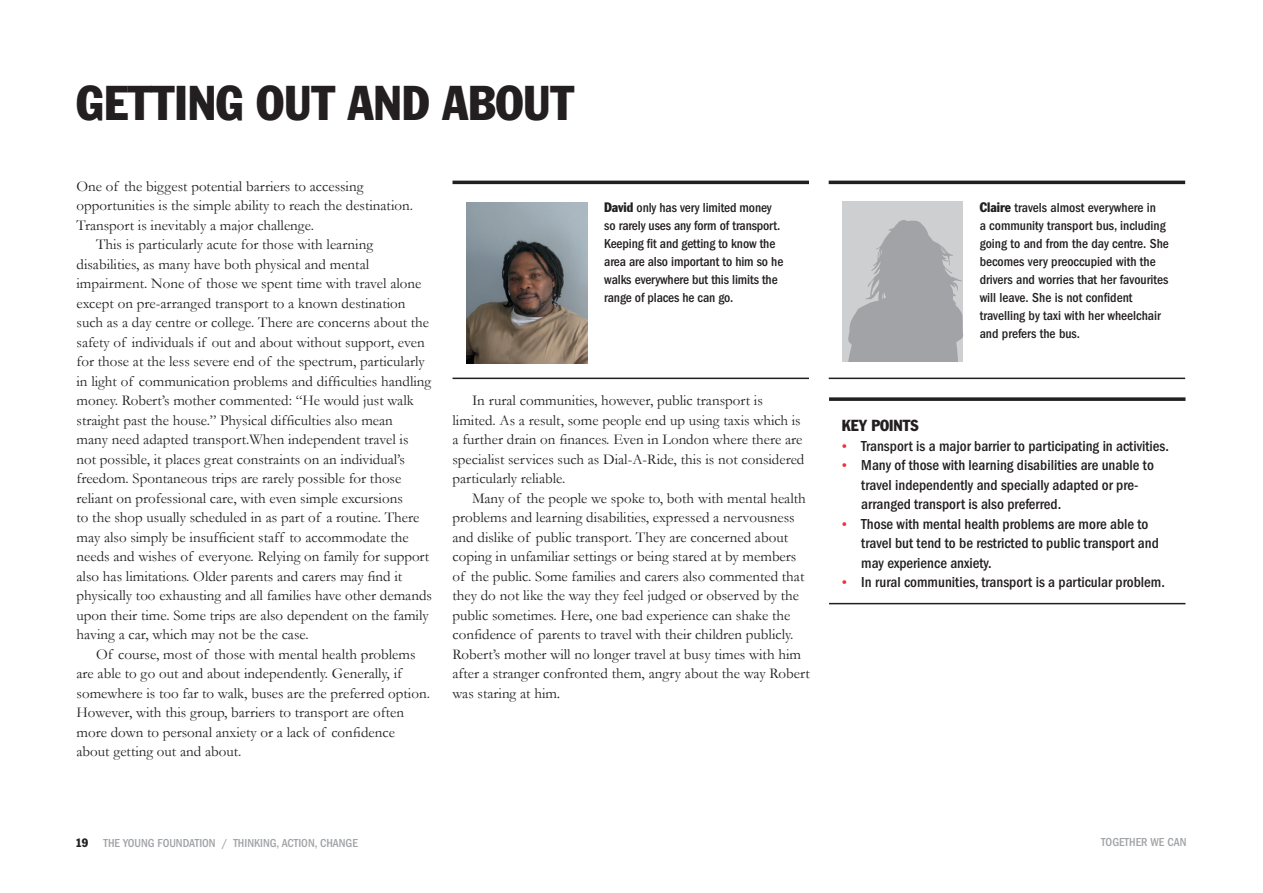
<style>
.page{position:relative;width:1263px;height:893px;background:#fff}
.page>*{position:absolute;margin:0;border:0;box-sizing:border-box;transform-origin:0 0}
.Chapter_title{font:condensed 48px "Franklin Gothic Std";color:#231f20}
.Sub_head_A{font:condensed 15.75px "Franklin Gothic";color:#231f20}
.Body{font:15px/19.5px "Garamond";color:#231f20}
.t1{font:500 condensed 15px/19.5px "ITC Franklin Gothic Std";color:#231f20}
.Body___full_out{font:15px/19.5px "Garamond";color:#231f20}
.Box_text{font:500 condensed 13.5px/18px "ITC Franklin Gothic Std";color:#231f20}
.t2{font:500 condensed 12px "ITC Franklin Gothic Std";color:#a1a3a6}
.t3{font:condensed 12px "Franklin Gothic";color:#231f20}
.s1{font-family:"Franklin Gothic Std";font-weight:400}
.s2{font-style:italic}
.s3{font-family:"Garamond";font-weight:400;font-stretch:normal;color:#ee2f3f}
</style>
<div class="page">
<hr style="left:829px;top:181px;width:356px;height:3px;background:#231f20">
<hr style="left:829px;top:378px;width:356px;height:1px;background:#231f20">
<hr style="left:452px;top:181px;width:357px;height:3px;background:#231f20">
<hr style="left:452px;top:378px;width:357px;height:1px;background:#231f20">
<img style="left:467px;top:202px;width:121px;height:162px">
<svg style="left:829px;top:397px;width:356px;height:4px"></svg>
<hr style="left:829px;top:603px;width:356px;height:1px;background:#231f20">
<div style="left:842px;top:201px;width:120px;height:162px;background:#cecfd1"></div>
<svg style="left:848px;top:220px;width:115px;height:143px"></svg>
<p class="Chapter_title" style="left:77px;top:74px;width:499px">GETTING OUT AND ABOUT</p>
<p class="Body___full_out" style="left:77px;top:176px;width:338px">One of the biggest potential barriers to accessing opportunities is the simple ability to reach the destination.<br>Transport is inevitably a major challenge.</p>
<p class="Body" style="left:77px;top:234px;width:357px;text-indent:19px">This is particularly acute for those with learning disabilities, as many have both physical and mental impairment. None of those we spent time with travel alone except on pre-arranged transport to a known destination such as a day centre or college. There are concerns about the safety of individuals if out and about without support, even for those at the less severe end of the spectrum, particularly in light of communication problems and difficulties handling money. Robert’s mother commented: “He would just walk straight past the house.” Physical difficulties also mean<br>many need adapted transport.When independent travel is<br>not possible, it places great constraints on an individual’s freedom. Spontaneous trips are rarely possible for those reliant on professional care, with even simple excursions<br>to the shop usually scheduled in as part of a routine. There may also simply be insufficient staff to accommodate the needs and wishes of everyone. Relying on family for support also has limitations. Older parents and carers may find it physically too exhausting and all families have other demands upon their time. Some trips are also dependent on the family having a car, which may not be the case.</p>
<p class="Body" style="left:77px;top:644px;width:355px;text-indent:19px">Of course, most of those with mental health problems are able to go out and about independently. Generally, if somewhere is too far to walk, buses are the preferred option.<br>However, with this group, barriers to transport are often more down to personal anxiety or a lack of confidence about getting out and about.</p>
<p class="Box_text" style="left:604px;top:199px;width:181px"><span class="s1">David</span> only has very limited money so rarely uses any form of transport.<br>Keeping fit and getting to know the area are also important to him so he walks everywhere but this limits the range of places he can go.</p>
<p class="Body" style="left:452px;top:390px;width:353px;text-indent:20px">In rural communities, however, public transport is limited. As a result, some people end up using taxis which is a further drain on finances. Even in London where there are specialist services such as Dial-A-Ride, this is not considered particularly reliable.</p>
<p class="Body" style="left:452px;top:488px;width:359px;text-indent:20px">Many of the people we spoke to, both with mental health problems and learning disabilities, expressed a nervousness and dislike of public transport. They are concerned about coping in unfamiliar settings or being stared at by members of the public. Some families and carers also commented that they do not like the way they feel judged or observed by the public sometimes. Here, one bad experience can shake the confidence of parents to travel with their children publicly.<br>Robert’s mother will no longer travel at busy times with him after a stranger confronted them, angry about the way Robert was staring at him<span class="s2">.</span></p>
<p class="Box_text" style="left:980px;top:199px;width:191px"><span class="s1">Claire</span> travels almost everywhere in<br>a community transport bus, including going to and from the day centre. She becomes very preoccupied with the drivers and worries that her favourites will leave. She is not confident travelling by taxi with her wheelchair and prefers the bus.</p>
<p class="Sub_head_A" style="left:842px;top:416px;width:78px">KEY POINTS</p>
<p class="t1" style="left:842px;top:436px;width:329px"><span class="s3">•</span> Transport is a major barrier to participating in activities.</p>
<p class="t1" style="left:861px;top:456px;width:294px;text-indent:-20px"><span class="s3">•</span> Many of those with learning disabilities are unable to travel independently and specially adapted or pre&shy;arranged transport is also preferred.</p>
<p class="t1" style="left:861px;top:514px;width:299px;text-indent:-20px"><span class="s3">•</span> Those with mental health problems are more able to travel but tend to be restricted to public transport and may experience anxiety.</p>
<p class="t1" style="left:842px;top:573px;width:325px"><span class="s3">•</span> In rural communities, transport is a particular problem.</p>
<p class="t3" style="left:75px;top:835px;width:14px">19</p>
<p class="t2" style="left:104px;top:836px;width:256px">THE YOUNG FOUNDATION / THINKING, ACTION, CHANGE</p>
<p class="t2" style="left:1101px;top:835px;width:87px">TOGETHER WE CAN</p>
</div>
